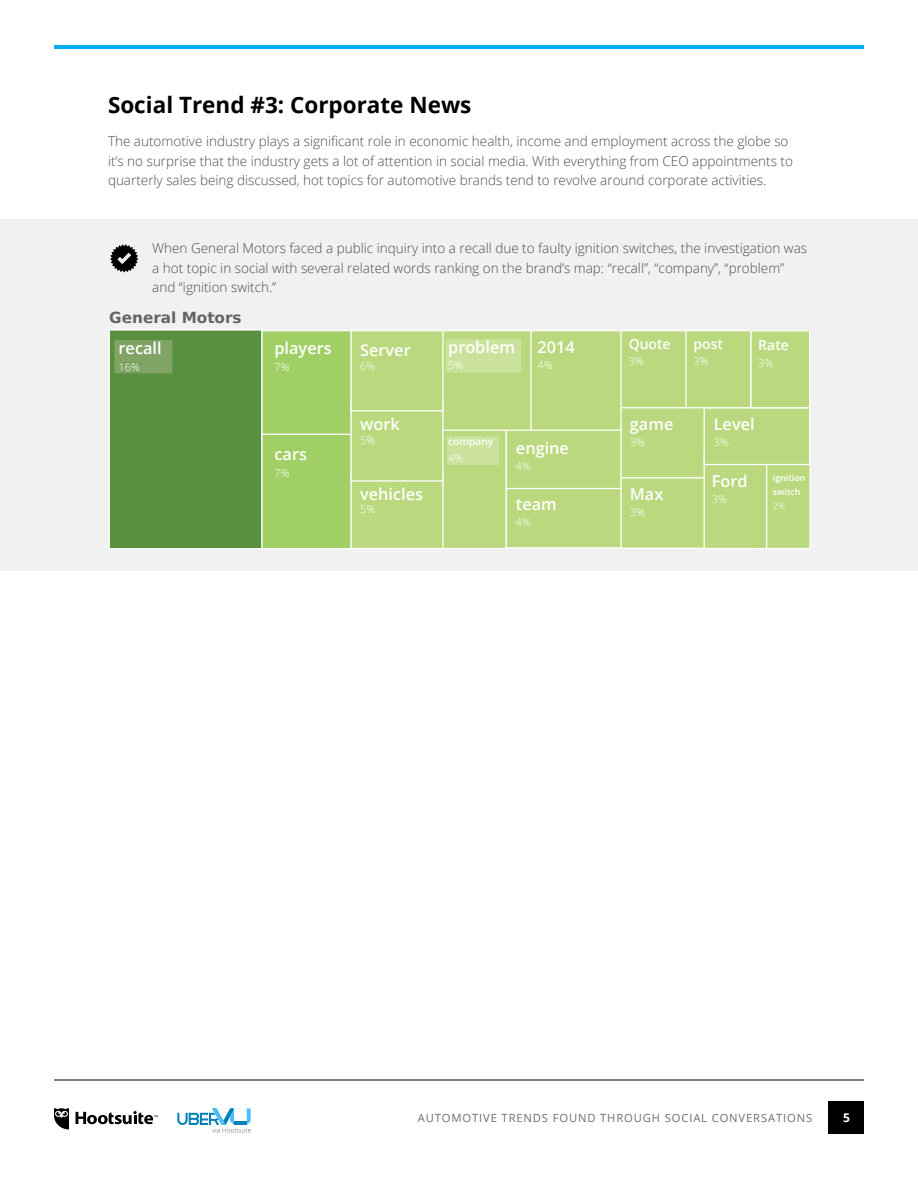
<style>
.page{position:relative;width:918px;height:1188px;background:#fff}
.page>*{position:absolute;margin:0;border:0;box-sizing:border-box;transform-origin:0 0}
.t1{font:700 22.5px "Open Sans";color:#000}
.t2{font:600 16.35px "Open Sans";color:#fff}
.t3{font:700 15.3px "DejaVu Sans";color:#636466}
.t4{font:600 13.95px "Open Sans";color:#fff}
.t5{font:300 13.5px/19.5px "Open Sans";color:#4d4d4f}
.t6{font:700 12px "Open Sans";color:#fff}
.t7{font:11.25px "Open Sans";letter-spacing:.075em;color:#6d6e71}
.t8{font:300 10.8px "Open Sans";color:#fff}
.t9{font:600 10.2px "Open Sans";color:#fff}
.t10{font:600 8.85px/13.5px "Open Sans";color:#fff}
.t11{font:300 8.85px "Open Sans";color:#fff}
</style>
<div class="page">
<div style="left:828px;top:1101px;width:36px;height:33px;background:#000"></div>
<hr style="left:54px;top:1080px;width:810px;height:1px;background:#000">
<hr style="left:54px;top:45px;width:810px;height:4px;background:#00aeef">
<svg style="left:76px;top:1111px;width:82px;height:13px"></svg>
<svg style="left:54px;top:1108px;width:15px;height:22px"></svg>
<svg style="left:177px;top:1108px;width:74px;height:25px"></svg>
<div style="left:0;top:219px;width:918px;height:351px;background:#f1f1f2"></div>
<svg style="left:110px;top:244px;width:28px;height:28px"></svg>
<svg style="left:109px;top:330px;width:701px;height:219px;background:#a5c972"></svg>
<div style="left:449px;top:440px;width:44px;height:8px;background:#cbe29d"></div>
<div style="left:448px;top:454px;width:15px;height:8px;background:#cbe29d"></div>
<h1 class="t1" style="left:108px;top:89px;width:365px">Social Trend #3: Corporate News</h1>
<p class="t5" style="left:108px;top:131px;width:686px">The automotive industry plays a significant role in economic health, income and employment across the globe so it’s no surprise that the industry gets a lot of attention in social media. With everything from CEO appointments to quarterly sales being discussed, hot topics for automotive brands tend to revolve around corporate activities.</p>
<p class="t5" style="left:152px;top:238px;width:657px">When General Motors faced a public inquiry into a recall due to faulty ignition switches, the investigation was a hot topic in social with several related words ranking on the brand’s map: “recall”, “company”, “problem” and “ignition switch.”</p>
<p class="t3" style="left:109px;top:305px;width:134px">General Motors</p>
<p class="t2" style="left:119px;top:337px;width:45px">recall</p>
<p class="t8" style="left:119px;top:359px;width:23px">16%</p>
<p class="t2" style="left:275px;top:337px;width:59px">players</p>
<p class="t8" style="left:275px;top:359px;width:16px">7%</p>
<p class="t2" style="left:275px;top:443px;width:34px">cars</p>
<p class="t8" style="left:275px;top:465px;width:16px">7%</p>
<p class="t2" style="left:360px;top:339px;width:52px">Server</p>
<p class="t8" style="left:360px;top:358px;width:16px">6%</p>
<p class="t2" style="left:360px;top:413px;width:41px">work</p>
<p class="t8" style="left:360px;top:432px;width:16px">5%</p>
<p class="t2" style="left:360px;top:482px;width:64px">vehicles</p>
<p class="t8" style="left:360px;top:502px;width:16px">5%</p>
<p class="t2" style="left:448px;top:336px;width:68px">problem</p>
<p class="t8" style="left:448px;top:358px;width:16px">5%</p>
<p class="t2" style="left:538px;top:336px;width:39px">2014</p>
<p class="t8" style="left:538px;top:358px;width:16px">4%</p>
<p class="t9" style="left:448px;top:435px;width:47px">company</p>
<p class="t8" style="left:448px;top:450px;width:16px">4%</p>
<p class="t2" style="left:516px;top:437px;width:55px">engine</p>
<p class="t8" style="left:516px;top:459px;width:16px">4%</p>
<p class="t2" style="left:516px;top:493px;width:42px">team</p>
<p class="t8" style="left:516px;top:515px;width:16px">4%</p>
<p class="t4" style="left:629px;top:335px;width:43px">Quote</p>
<p class="t8" style="left:629px;top:354px;width:16px">3%</p>
<p class="t2" style="left:630px;top:413px;width:45px">game</p>
<p class="t8" style="left:630px;top:435px;width:16px">3%</p>
<p class="t2" style="left:630px;top:483px;width:35px">Max</p>
<p class="t8" style="left:630px;top:505px;width:16px">3%</p>
<p class="t4" style="left:693px;top:335px;width:31px">post</p>
<p class="t8" style="left:693px;top:354px;width:16px">3%</p>
<p class="t4" style="left:758px;top:336px;width:32px">Rate</p>
<p class="t8" style="left:758px;top:355px;width:16px">3%</p>
<p class="t2" style="left:714px;top:413px;width:42px">Level</p>
<p class="t8" style="left:714px;top:435px;width:16px">3%</p>
<p class="t2" style="left:712px;top:469px;width:37px">Ford</p>
<p class="t8" style="left:712px;top:492px;width:16px">3%</p>
<p class="t10" style="left:773px;top:471px;width:34px">ignition switch</p>
<p class="t11" style="left:773px;top:499px;width:14px">2%</p>
<p class="t7" style="left:418px;top:1110px;width:396px">AUTOMOTIVE TRENDS FOUND THROUGH SOCIAL CONVERSATIONS</p>
<p class="t6" style="left:843px;top:1109px;width:8px">5</p>
</div>
